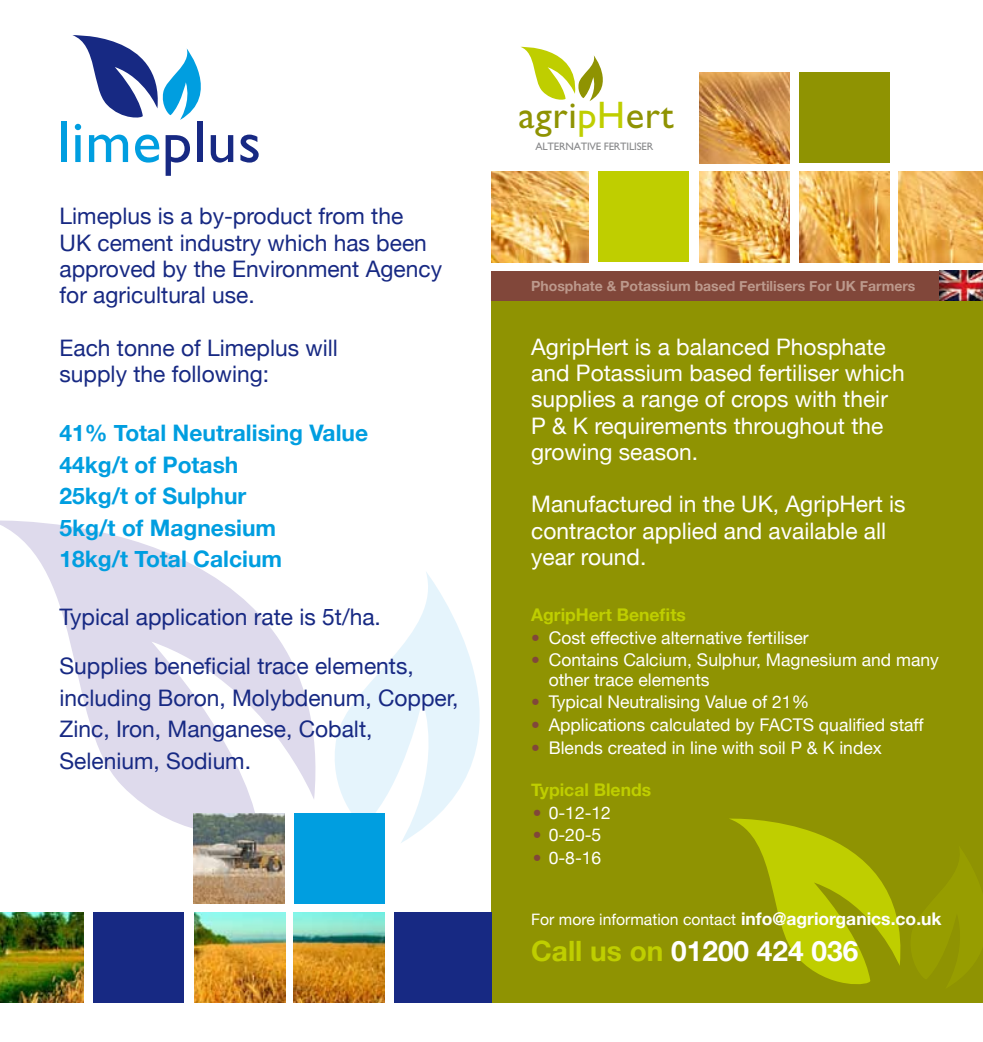
<style>
.page{position:relative;width:983px;height:1042px;background:#fff}
.page>*{position:absolute;margin:0;border:0;box-sizing:border-box;transform-origin:0 0}
.t1{font:59.85px "Gill Sans";letter-spacing:.015em;color:#009ee0}
.t2{font:38.5px "Gill Sans";letter-spacing:.015em;color:#8f9302}
.t3{font:700 28px "Helvetica Neue";color:#fff}
.t4{font:22.75px/26.2px "Helvetica Neue";color:#172983}
.t5{font:22.75px/26.2px "Helvetica Neue";color:#fff}
.t6{font:700 22.75px/31.5px "Helvetica Neue";color:#009ee0}
.t7{font:17.5px/19.2px "Helvetica Neue";color:#fff}
.t8{font:700 17.5px "Helvetica Neue";color:#bfce00}
.t9{font:15.75px "Helvetica Neue";color:#fff}
.t10{font:700 14px "Helvetica Neue";color:#bc998c}
.t11{font:10.85px "Gill Sans";letter-spacing:-.02em;color:#87888a}
.s1{color:#172983}
.s2{color:#bfce00}
.s3{color:#81473a}
.s4{font-weight:700;font-size:17.5px}
</style>
<div class="page">
<svg style="left:0;top:520px;width:316px;height:326px"></svg>
<svg style="left:335px;top:572px;width:145px;height:271px"></svg>
<div style="left:491px;top:281px;width:491px;height:721px;background:#8f9302"></div>
<div style="left:491px;top:271px;width:491px;height:29px;background:#81473a"></div>
<img style="left:939px;top:271px;width:43px;height:29px">
<svg style="left:729px;top:818px;width:172px;height:166px"></svg>
<img style="left:699px;top:172px;width:90px;height:90px">
<div style="left:598px;top:172px;width:90px;height:90px;background:#bfce00"></div>
<img style="left:491px;top:172px;width:97px;height:90px">
<img style="left:799px;top:172px;width:90px;height:90px">
<img style="left:898px;top:172px;width:84px;height:90px">
<div style="left:798px;top:73px;width:91px;height:90px;background:#8f9302"></div>
<img style="left:699px;top:73px;width:90px;height:90px">
<div style="left:93px;top:912px;width:90px;height:91px;background:#172983"></div>
<img style="left:0;top:912px;width:84px;height:91px">
<img style="left:294px;top:912px;width:90px;height:91px">
<img style="left:194px;top:912px;width:91px;height:91px">
<div style="left:393px;top:912px;width:98px;height:91px;background:#172983"></div>
<div style="left:294px;top:813px;width:90px;height:91px;background:#009ee0"></div>
<img style="left:194px;top:813px;width:90px;height:91px">
<svg style="left:72px;top:35px;width:129px;height:85px"></svg>
<svg style="left:520px;top:46px;width:83px;height:55px"></svg>
<h1 class="t1" style="left:57px;top:107px;width:205px">lime<span class="s1">plus</span></h1>
<p class="t4" style="left:60px;top:203px;width:384px">Limeplus is a by-product from the<br>UK cement industry which has been approved by the Environment Agency for agricultural use.</p>
<p class="t4" style="left:60px;top:334px;width:280px">Each tonne of Limeplus will supply the following:</p>
<p class="t6" style="left:60px;top:417px;width:310px">41% Total Neutralising Value<br>44kg/t of Potash<br>25kg/t of Sulphur<br>5kg/t of Magnesium<br>18kg/t Total Calcium</p>
<p class="t4" style="left:60px;top:592px;width:355px;line-height:49px">Typical application rate is 5t/ha.<br>Supplies beneficial trace elements,</p>
<p class="t4" style="left:60px;top:681px;width:400px;line-height:31.5px">including Boron, Molybdenum, Copper,<br>Zinc, Iron, Manganese, Cobalt,<br>Selenium, Sodium.</p>
<h2 class="t2" style="left:518px;top:93px;width:156px">agri<span class="s2">pH</span>ert</h2>
<p class="t11" style="left:535px;top:140px;width:119px">ALTERNATIVE FERTILISER</p>
<p class="t10" style="left:531px;top:277px;width:385px">Phosphate &amp; Potassium based Fertilisers For UK Farmers</p>
<p class="t5" style="left:531px;top:333px;width:375px">AgripHert is a balanced Phosphate and Potassium based fertiliser which supplies a range of crops with their<br>P &amp; K requirements throughout the growing season.</p>
<p class="t5" style="left:531px;top:491px;width:376px">Manufactured in the UK, AgripHert is contractor applied and available all year round.</p>
<p class="t8" style="left:531px;top:604px;width:156px">AgripHert Benefits</p>
<p class="t7" style="left:531px;top:627px;width:279px"><span class="s3">•</span> Cost effective alternative fertiliser</p>
<p class="t7" style="left:548px;top:650px;width:392px;text-indent:-18px"><span class="s3">•</span> Contains Calcium, Sulphur, Magnesium and many other trace elements</p>
<p class="t7" style="left:531px;top:692px;width:279px"><span class="s3">•</span> Typical Neutralising Value of 21%</p>
<p class="t7" style="left:531px;top:715px;width:394px"><span class="s3">•</span> Applications calculated by FACTS qualified staff</p>
<p class="t7" style="left:531px;top:738px;width:352px"><span class="s3">•</span> Blends created in line with soil P &amp; K index</p>
<p class="t8" style="left:531px;top:779px;width:121px">Typical Blends</p>
<p class="t7" style="left:533px;top:802px;width:80px"><span class="s3">•</span> 0-12-12</p>
<p class="t7" style="left:533px;top:825px;width:70px"><span class="s3">•</span> 0-20-5</p>
<p class="t7" style="left:533px;top:848px;width:70px"><span class="s3">•</span> 0-8-16</p>
<p class="t9" style="left:531px;top:910px;width:412px">For more information contact <span class="s4">info@agriorganics.co.uk</span></p>
<p class="t3" style="left:531px;top:934px;width:328px"><span class="s2">Call us on</span> 01200 424 036</p>
</div>
